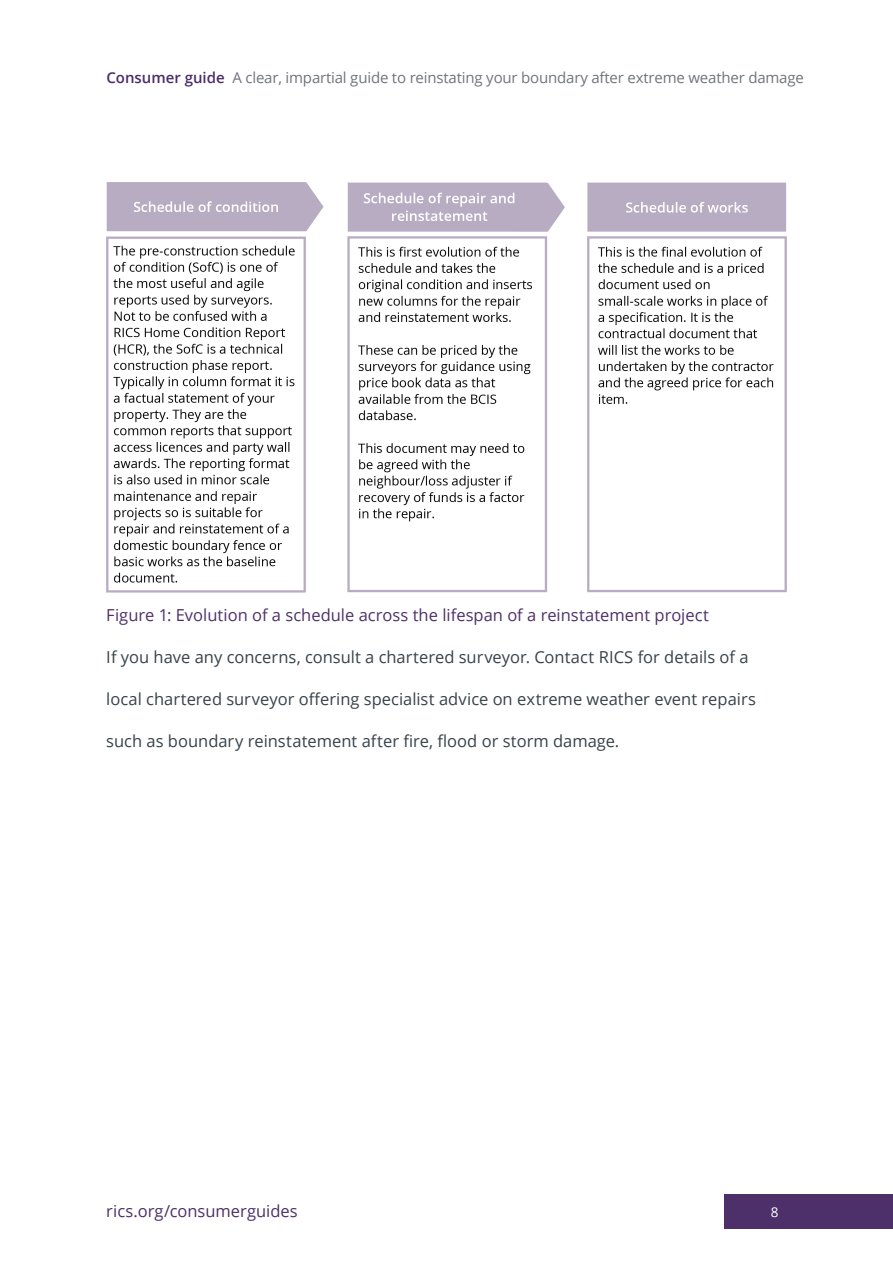
<style>
.page{position:relative;width:893px;height:1263px;background:#fff}
.page>*{position:absolute;margin:0;border:0;box-sizing:border-box;transform-origin:0 0}
.Body_text{font:16.5px "Open Sans";color:#36424a}
.Heading_4{font:16.5px "Open Sans";color:#4d3069}
.t1{font:15px "Open Sans";letter-spacing:-.01em;color:#70747c}
.t2{font:13.5px "Open Sans";color:#fff}
.s1{font-weight:600;color:#4a2d69}
</style>
<div class="page">
<img style="left:106px;top:182px;width:681px;height:411px">
<div style="left:724px;top:1194px;width:169px;height:35px;background:#4d3069"></div>
<p class="t1" style="left:106px;top:67px;width:699px"><span class="s1">Consumer guide</span> A clear, impartial guide to reinstating your boundary after extreme weather damage</p>
<p class="Heading_4" style="left:106px;top:604px;width:604px">Figure 1: Evolution of a schedule across the lifespan of a reinstatement project</p>
<p class="Body_text" style="left:106px;top:646px;width:644px">If you have any concerns, consult a chartered surveyor. Contact RICS for details of a</p>
<p class="Body_text" style="left:106px;top:688px;width:651px">local chartered surveyor offering specialist advice on extreme weather event repairs</p>
<p class="Body_text" style="left:106px;top:730px;width:515px">such as boundary reinstatement after fire, flood or storm damage.</p>
<p class="Heading_4" style="left:106px;top:1200px;width:193px">rics.org/consumerguides</p>
<p class="t2" style="left:771px;top:1203px;width:9px">8</p>
</div>
